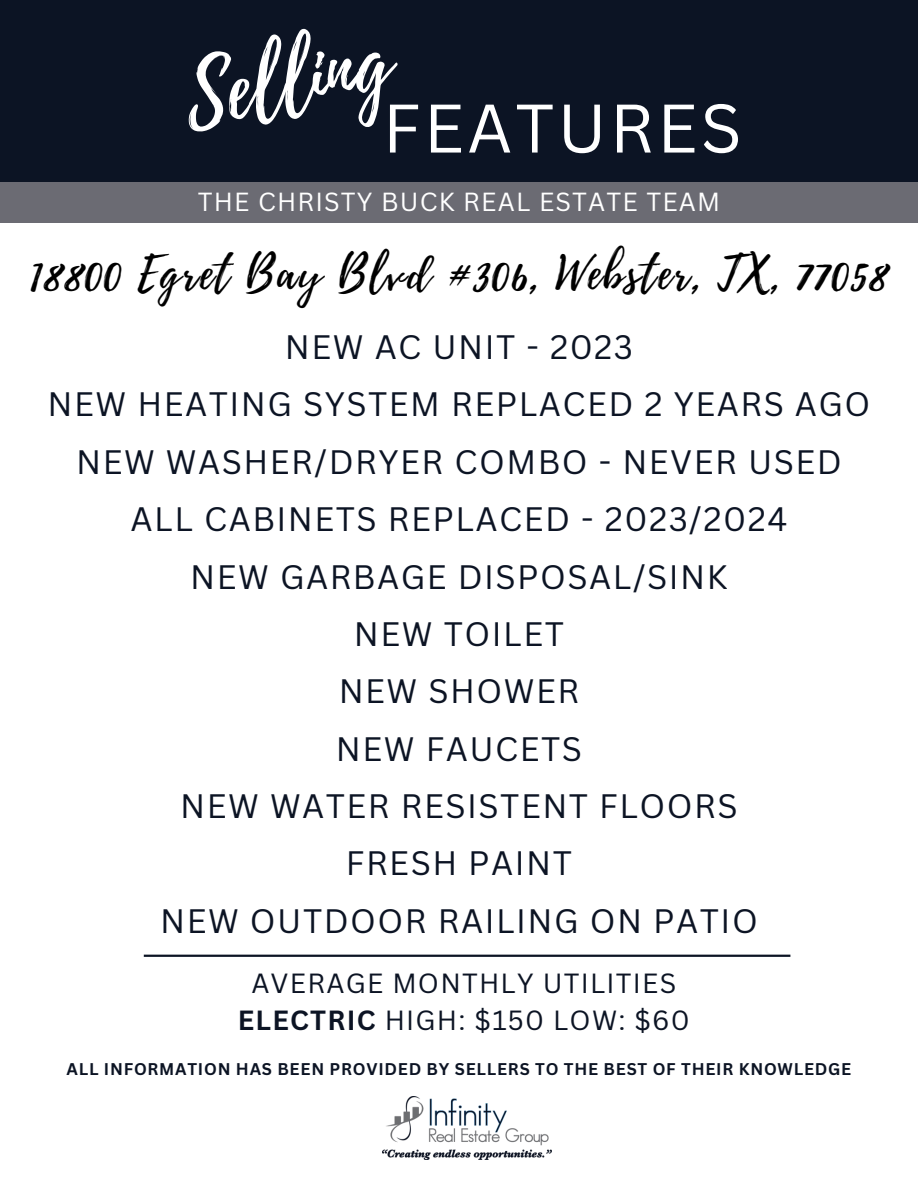
<style>
.page{position:relative;width:918px;height:1188px;background:#fff}
.page>*{position:absolute;margin:0;border:0;box-sizing:border-box;transform-origin:0 0}
.t1{font:84.45px "Playlist Script";color:#fff}
.t2{font:67.05px "Canva Sans";letter-spacing:.045em;color:#fff}
.t3{font:45px "Playlist Script";letter-spacing:.045em;color:#000}
.t4{font:33px "Canva Sans";letter-spacing:.045em;color:#0c1424}
.t5{font:27px "Canva Sans";letter-spacing:.045em;color:#0c1424}
.t6{font:25.5px "Canva Sans";letter-spacing:.045em;color:#fff}
.t7{font:700 16.5px "Canva Sans";letter-spacing:.045em;color:#0c1424}
.s1{font-weight:700}
</style>
<div class="page">
<img style="left:383px;top:1096px;width:168px;height:63px">
<div style="left:0;top:0;width:918px;height:182px;background:#0c1424"></div>
<div style="left:0;top:182px;width:918px;height:40px;background:#6b6b73"></div>
<hr style="left:144px;top:955px;width:646px;height:2px;background:#0c1424">
<p class="t1" style="left:173px;top:40px;width:211px;rotate:-11deg">Selling</p>
<p class="t2" style="left:383px;top:81px;width:360px">FEATURES</p>
<p class="t6" style="left:198px;top:184px;width:524px">THE CHRISTY BUCK REAL ESTATE TEAM</p>
<p class="t3" style="left:30px;top:241px;width:859px">18800 Egret Bay Blvd #306, Webster, TX, 77058</p>
<p class="t4" style="left:285px;top:324px;width:350px">NEW AC UNIT - 2023</p>
<p class="t4" style="left:48px;top:381px;width:824px">NEW HEATING SYSTEM REPLACED 2 YEARS AGO</p>
<p class="t4" style="left:76px;top:439px;width:767px">NEW WASHER/DRYER COMBO - NEVER USED</p>
<p class="t4" style="left:131px;top:496px;width:658px">ALL CABINETS REPLACED - 2023/2024</p>
<p class="t4" style="left:190px;top:553px;width:539px">NEW GARBAGE DISPOSAL/SINK</p>
<p class="t4" style="left:354px;top:611px;width:212px">NEW TOILET</p>
<p class="t4" style="left:339px;top:668px;width:242px">NEW SHOWER</p>
<p class="t4" style="left:336px;top:725px;width:248px">NEW FAUCETS</p>
<p class="t4" style="left:180px;top:783px;width:559px">NEW WATER RESISTENT FLOORS</p>
<p class="t4" style="left:346px;top:840px;width:228px">FRESH PAINT</p>
<p class="t4" style="left:160px;top:898px;width:599px">NEW OUTDOOR RAILING ON PATIO</p>
<p class="t5" style="left:251px;top:964px;width:426px">AVERAGE MONTHLY UTILITIES</p>
<p class="t5" style="left:238px;top:1001px;width:454px"><span class="s1">ELECTRIC</span> HIGH: $150 LOW: $60</p>
<p class="t7" style="left:67px;top:1058px;width:786px">ALL INFORMATION HAS BEEN PROVIDED BY SELLERS TO THE BEST OF THEIR KNOWLEDGE</p>
</div>
